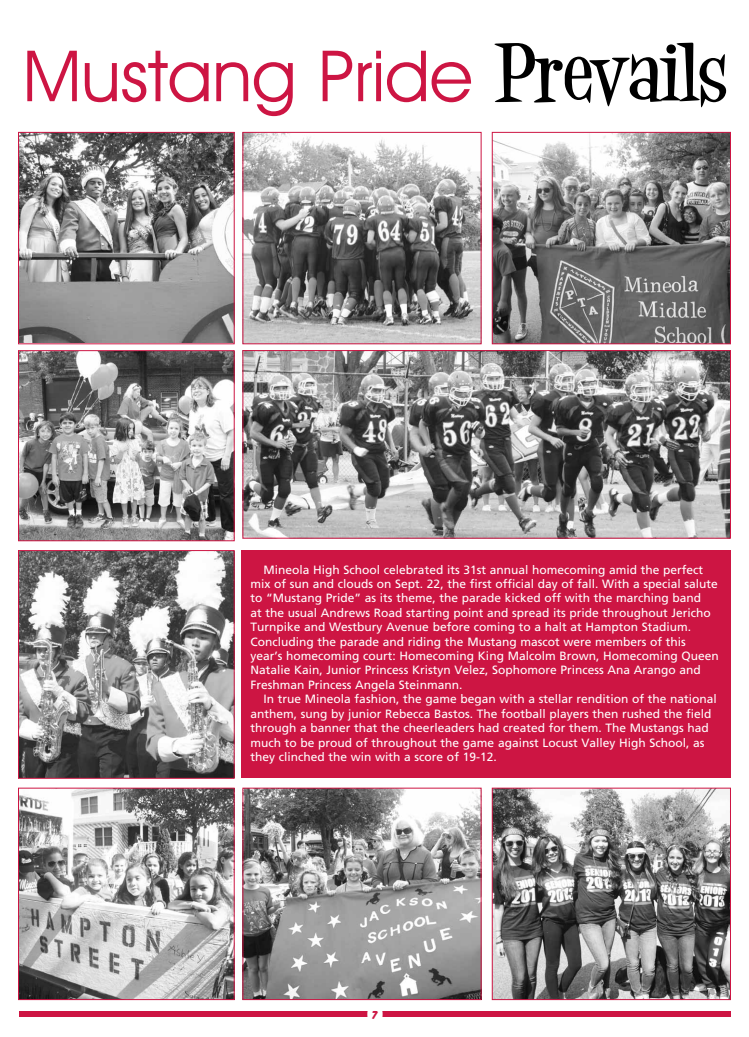
<style>
.page{position:relative;width:749px;height:1037px;background:#fff}
.page>*{position:absolute;margin:0;border:0;box-sizing:border-box;transform-origin:0 0}
.t1{font:71px "Avant Garde IT Cby BT";color:#cd1543}
.t2{font:12px/14.4px "Frutiger";color:#fff}
.t3{font:700 12px "Balloon D Extr";color:#cd1543}
.s1{font-family:"Desigers";font-weight:700;font-size:63px;color:#000}
</style>
<div class="page">
<div style="left:241px;top:550px;width:490px;height:227px;background:#cd1543"></div>
<img style="left:20px;top:790px;width:213px;height:208px">
<div style="left:18px;top:788px;width:217px;height:212px;border:1px solid #cd1543"></div>
<img style="left:20px;top:552px;width:213px;height:225px">
<div style="left:18px;top:550px;width:217px;height:229px;border:1px solid #cd1543"></div>
<img style="left:20px;top:352px;width:213px;height:187px">
<div style="left:18px;top:350px;width:217px;height:191px;border:1px solid #cd1543"></div>
<img style="left:20px;top:134px;width:213px;height:208px">
<div style="left:18px;top:132px;width:217px;height:212px;border:1px solid #cd1543"></div>
<img style="left:244px;top:134px;width:235px;height:208px">
<div style="left:242px;top:132px;width:239px;height:212px;border:1px solid #cd1543"></div>
<img style="left:494px;top:134px;width:235px;height:208px">
<div style="left:492px;top:132px;width:239px;height:212px;border:1px solid #cd1543"></div>
<img style="left:244px;top:790px;width:235px;height:208px">
<div style="left:242px;top:788px;width:239px;height:212px;border:1px solid #cd1543"></div>
<img style="left:494px;top:790px;width:235px;height:208px">
<div style="left:492px;top:788px;width:239px;height:212px;border:1px solid #cd1543"></div>
<img style="left:244px;top:352px;width:485px;height:185px">
<div style="left:242px;top:350px;width:489px;height:189px;border:1px solid #cd1543"></div>
<div style="left:19px;top:1011px;width:712px;height:5px;background:#cd1543"></div>
<div style="left:367px;top:1002px;width:16px;height:24px;background:#fff;border-radius:50%"></div>
<h1 class="t1" style="left:22px;top:33px;width:706px">Mustang Pride <span class="s1">Prevails</span></h1>
<p class="t2" style="left:251px;top:562px;width:470px;text-indent:13px">Mineola High School celebrated its 31st annual homecoming amid the perfect mix of sun and clouds on Sept. 22, the first official day of fall. With a special salute to “Mustang Pride” as its theme, the parade kicked off with the marching band<br>at the usual Andrews Road starting point and spread its pride throughout Jericho Turnpike and Westbury Avenue before coming to a halt at Hampton Stadium.<br>Concluding the parade and riding the Mustang mascot were members of this year’s homecoming court: Homecoming King Malcolm Brown, Homecoming Queen Natalie Kain, Junior Princess Kristyn Velez, Sophomore Princess Ana Arango and Freshman Princess Angela Steinmann.</p>
<p class="t2" style="left:251px;top:692px;width:468px;text-indent:13px">In true Mineola fashion, the game began with a stellar rendition of the national anthem, sung by junior Rebecca Bastos. The football players then rushed the field through a banner that the cheerleaders had created for them. The Mustangs had much to be proud of throughout the game against Locust Valley High School, as they clinched the win with a score of 19-12.</p>
<p class="t3" style="left:372px;top:1008px;width:7px">7</p>
</div>
